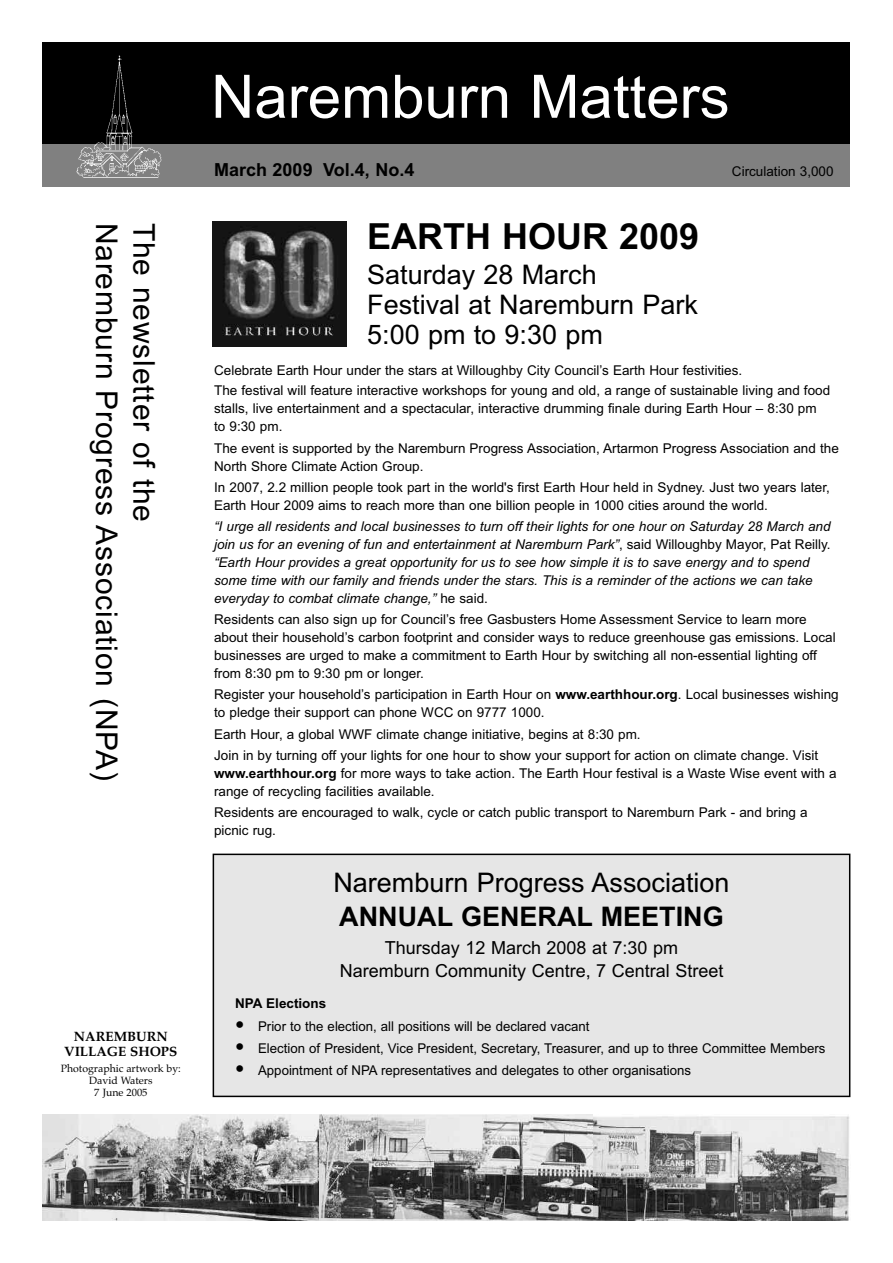
<style>
.page{position:relative;width:893px;height:1263px;background:#fff}
.page>*{position:absolute;margin:0;border:0;box-sizing:border-box;transform-origin:0 0}
.t1{font:60px "Arial";color:#fff}
.t2{font:700 36px "Arial";color:#000}
.t3{font:30px/37.5px "Arial";letter-spacing:.03em;color:#000}
.t4{font:27px/30.5px "Arial";color:#000}
.t5{font:700 27px "Arial";color:#000}
.t6{font:18px/23px "Arial";color:#000;text-align:center}
.t7{font:700 18px "Arial";color:#000}
.t8{font:13.5px/18px "Arial";color:#000}
.t9{font:italic 13.5px/18px "Arial";color:#000}
.t10{font:700 13.5px/15px "Palatino";color:#000;text-align:center}
.t11{font:700 13.5px "Arial";color:#000}
.t12{font:10.5px/12px "Palatino";color:#000;text-align:center}
.s1{font-style:normal}
.s2{font-weight:700}
.s3{font-size:27px}
</style>
<div class="page">
<div style="left:43px;top:43px;width:807px;height:106px;background:#000"></div>
<div style="left:43px;top:145px;width:807px;height:42px;background:#808080"></div>
<img style="left:77px;top:55px;width:84px;height:123px">
<img style="left:319px;top:1114px;width:274px;height:106px">
<img style="left:593px;top:1116px;width:256px;height:104px">
<img style="left:43px;top:1114px;width:276px;height:106px">
<img style="left:213px;top:221px;width:134px;height:126px">
<div style="left:214px;top:855px;width:635px;height:241px;background:#e6e6e6"></div>
<div style="left:213px;top:854px;width:637px;height:243px;border:2px solid #000"></div>
<h3 class="t3" style="left:163px;top:223px;width:559px;rotate:90deg">The newsletter of the<br>Naremburn Progress Association (NPA)</h3>
<p class="t10" style="left:64px;top:1028px;width:115px">NAREMBURN<br>VILLAGE SHOPS</p>
<p class="t12" style="left:61px;top:1062px;width:122px">Photographic artwork by:<br>David Waters<br>7 June 2005</p>
<h1 class="t1" style="left:211px;top:62px;width:520px">Naremburn Matters</h1>
<h3 class="t7" style="left:214px;top:159px;width:202px">March 2009 Vol.4, No.4</h3>
<p class="t8" style="left:732px;top:162px;width:103px">Circulation 3,000</p>
<h2 class="t2" style="left:367px;top:215px;width:334px">EARTH HOUR 2009</h2>
<h3 class="t4" style="left:367px;top:259px;width:332px">Saturday 28 March<br>Festival at Naremburn Park<br>5:00 pm to 9:30 pm</h3>
<p class="t8" style="left:214px;top:360px;width:618px;line-height:20.1px">Celebrate Earth Hour under the stars at Willoughby City Council’s Earth Hour festivities.<br>The festival will feature interactive workshops for young and old, a range of sustainable living and food</p>
<p class="t8" style="left:214px;top:400px;width:604px">stalls, live entertainment and a spectacular, interactive drumming finale during Earth Hour – 8:30 pm to 9:30 pm.</p>
<p class="t8" style="left:214px;top:439px;width:626px">The event is supported by the Naremburn Progress Association, Artarmon Progress Association and the<br>North Shore Climate Action Group.</p>
<p class="t8" style="left:214px;top:478px;width:617px">In 2007, 2.2 million people took part in the world's first Earth Hour held in Sydney. Just two years later,<br>Earth Hour 2009 aims to reach more than one billion people in 1000 cities around the world.</p>
<p class="t9" style="left:214px;top:517px;width:618px">“I urge all residents and local businesses to turn off their lights for one hour on Saturday 28 March and join us for an evening of fun and entertainment at Naremburn Park”<span class="s1">, said Willoughby Mayor, Pat Reilly. </span>“Earth Hour provides a great opportunity for us to see how simple it is to save energy and to spend some time with our family and friends under the stars. This is a reminder of the actions we can take everyday to combat climate change,” <span class="s1">he said.</span></p>
<p class="t8" style="left:214px;top:610px;width:623px">Residents can also sign up for Council’s free Gasbusters Home Assessment Service to learn more about their household’s carbon footprint and consider ways to reduce greenhouse gas emissions. Local businesses are urged to make a commitment to Earth Hour by switching all non-essential lighting off from 8:30 pm to 9:30 pm or longer.</p>
<p class="t8" style="left:214px;top:686px;width:626px">Register your household’s participation in Earth Hour on <span class="s2">www.earthhour.org</span>. Local businesses wishing to pledge their support can phone WCC on 9777 1000.</p>
<p class="t8" style="left:214px;top:723px;width:606px;line-height:21.1px">Earth Hour, a global WWF climate change initiative, begins at 8:30 pm.<br>Join in by turning off your lights for one hour to show your support for action on climate change. Visit</p>
<p class="t8" style="left:214px;top:764px;width:624px"><span class="s2">www.earthhour.org</span> for more ways to take action. The Earth Hour festival is a Waste Wise event with a range of recycling facilities available.</p>
<p class="t8" style="left:214px;top:803px;width:595px">Residents are encouraged to walk, cycle or catch public transport to Naremburn Park - and bring a picnic rug.</p>
<h3 class="t4" style="left:333px;top:868px;width:398px">Naremburn Progress Association</h3>
<h3 class="t5" style="left:339px;top:901px;width:386px">ANNUAL GENERAL MEETING</h3>
<h3 class="t6" style="left:340px;top:936px;width:385px">Thursday 12 March 2008 at 7:30 pm<br>Naremburn Community Centre, 7 Central Street</h3>
<p class="t11" style="left:235px;top:996px;width:93px">NPA Elections</p>
<p class="t8" style="left:235px;top:1017px;width:356px"><span class="s3">•</span> Prior to the election, all positions will be declared vacant</p>
<p class="t8" style="left:235px;top:1039px;width:592px"><span class="s3">•</span> Election of President, Vice President, Secretary, Treasurer, and up to three Committee Members</p>
<p class="t8" style="left:235px;top:1061px;width:457px"><span class="s3">•</span> Appointment of NPA representatives and delegates to other organisations</p>
</div>
